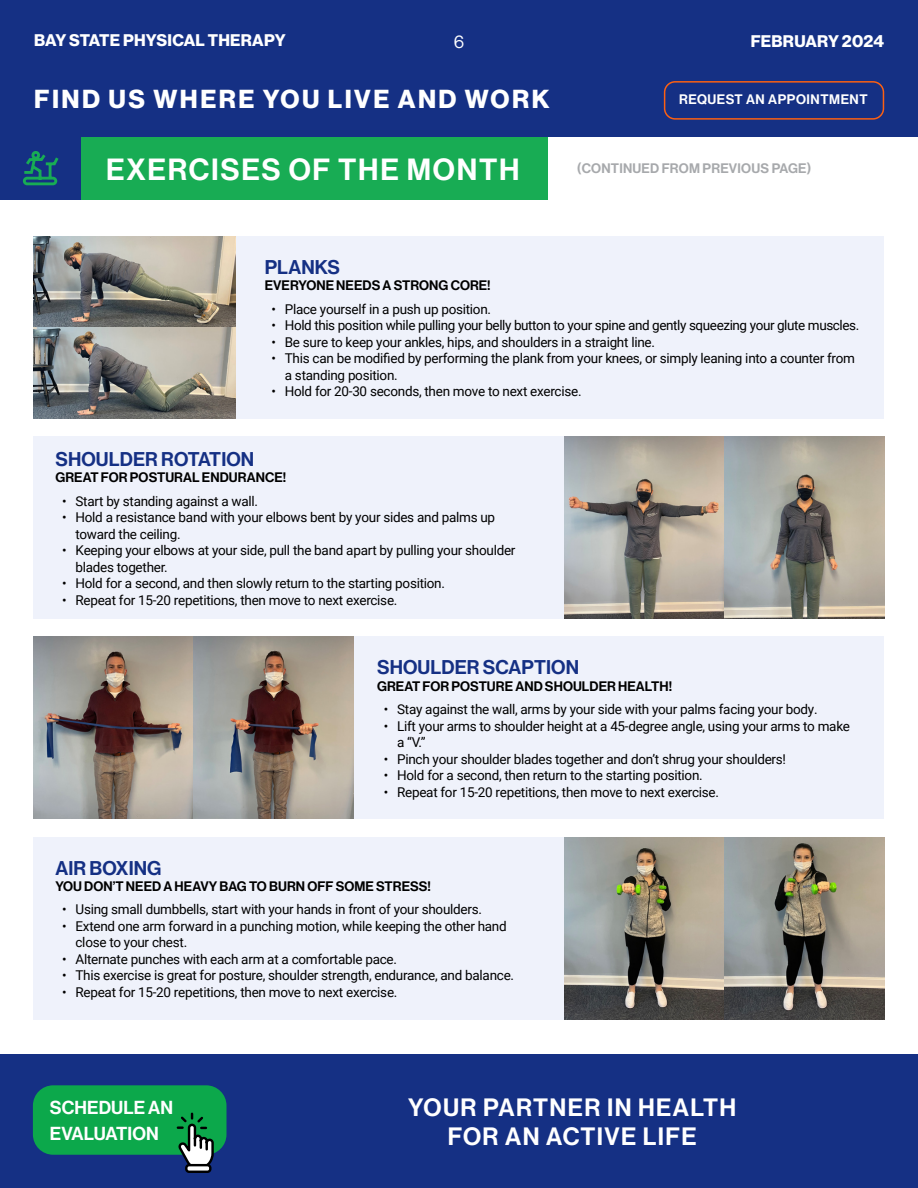
<style>
.page{position:relative;width:918px;height:1188px;background:#fff}
.page>*{position:absolute;margin:0;border:0;box-sizing:border-box;transform-origin:0 0}
.Title_2{font:30px "N Haas Grotesk DS Pro 65 Md";letter-spacing:.055em;color:#fff}
.t1{font:25.5px "N Haas Grotesk DS Pro 75 Bd";letter-spacing:.095em;color:#fff}
.t2{font:24.6px/28.3px "N Haas Grotesk DS Pro 65 Md";letter-spacing:.055em;color:#fff;text-align:center}
.Body{font:19.5px "N Haas Grotesk DS Pro 65 Md";letter-spacing:.005em;color:#153084}
.t3{font:18.45px/26px "N Haas Grotesk DS Pro 65 Md";letter-spacing:.005em;color:#fff}
.t4{font:18px "N Haas Grotesk DS Pro 55 Rg";color:#fff}
.t5{font:16.5px "N Haas Grotesk DS Pro 75 Bd";letter-spacing:.015em;color:#fff}
.t6{font:13.5px/16.5px "Roboto";letter-spacing:-.02em;color:#000}
.Body-2{font:13.5px "N Haas Grotesk DS Pro 65 Md";letter-spacing:.005em;color:#000}
.Body-3{font:13.5px "N Haas Grotesk DS Pro 65 Md";letter-spacing:.015em;color:#a7a9ac}
.t7{font:13.5px "N Haas Grotesk DS Pro 65 Md";letter-spacing:.04em;color:#fff}
</style>
<div class="page">
<div style="left:0;top:0;width:918px;height:137px;background:#153084"></div>
<div style="left:664px;top:81px;width:220px;height:39px;border:2px solid #fc6012;border-radius:10px"></div>
<div style="left:0;top:1054px;width:918px;height:134px;background:#153084"></div>
<div style="left:33px;top:1085px;width:193px;height:70px;background:#0ca84b;border-radius:20px"></div>
<svg style="left:176px;top:1114px;width:39px;height:50px"></svg>
<div style="left:186px;top:1165px;width:24px;height:7px;background:#fff;border-radius:3px"></div>
<div style="left:185px;top:1164px;width:27px;height:9px;border:2px solid #000;border-radius:3px"></div>
<div style="left:0;top:137px;width:81px;height:62px;background:#153084"></div>
<div style="left:81px;top:137px;width:467px;height:62px;background:#18ac54"></div>
<svg style="left:23px;top:151px;width:36px;height:35px"></svg>
<div style="left:34px;top:236px;width:850px;height:182px;background:#eff2fb"></div>
<div style="left:34px;top:436px;width:850px;height:183px;background:#eff2fb"></div>
<div style="left:34px;top:637px;width:850px;height:182px;background:#eff2fb"></div>
<div style="left:34px;top:837px;width:850px;height:182px;background:#eff2fb"></div>
<img style="left:565px;top:436px;width:160px;height:183px">
<img style="left:34px;top:637px;width:159px;height:182px">
<img style="left:34px;top:236px;width:201px;height:91px">
<img style="left:34px;top:327px;width:201px;height:91px">
<img style="left:565px;top:837px;width:160px;height:182px">
<svg style="left:725px;top:436px;width:159px;height:183px;background:#a09e94"></svg>
<svg style="left:193px;top:637px;width:160px;height:182px;background:#978d84"></svg>
<svg style="left:725px;top:837px;width:159px;height:182px;background:#89857a"></svg>
<p class="t5" style="left:34px;top:31px;width:253px">BAY STATE PHYSICAL THERAPY</p>
<h3 class="t4" style="left:454px;top:31px;width:12px">6</h3>
<p class="t5" style="left:751px;top:31px;width:135px">FEBRUARY 2024</p>
<h2 class="t1" style="left:34px;top:84px;width:517px">FIND US WHERE YOU LIVE AND WORK</h2>
<p class="t7" style="left:679px;top:92px;width:190px">REQUEST AN APPOINTMENT</p>
<p class="Title_2" style="left:106px;top:152px;width:415px">EXERCISES OF THE MONTH</p>
<p class="Body-3" style="left:577px;top:161px;width:236px">(CONTINUED FROM PREVIOUS PAGE)</p>
<p class="Body" style="left:265px;top:256px;width:77px">PLANKS</p>
<p class="Body-2" style="left:265px;top:278px;width:227px">EVERYONE NEEDS A STRONG CORE!</p>
<p class="t6" style="left:271px;top:300px;width:221px">• Place yourself in a push up position.</p>
<p class="t6" style="left:271px;top:316px;width:589px">• Hold this position while pulling your belly button to your spine and gently squeezing your glute muscles.</p>
<p class="t6" style="left:271px;top:333px;width:385px">• Be sure to keep your ankles, hips, and shoulders in a straight line.</p>
<p class="t6" style="left:285px;top:349px;width:572px;text-indent:-14px">• This can be modified by performing the plank from your knees, or simply leaning into a counter from a standing position.</p>
<p class="t6" style="left:271px;top:382px;width:312px">• Hold for 20-30 seconds, then move to next exercise.</p>
<p class="Body" style="left:55px;top:448px;width:200px">SHOULDER ROTATION</p>
<p class="Body-2" style="left:55px;top:470px;width:232px">GREAT FOR POSTURAL ENDURANCE!</p>
<p class="t6" style="left:62px;top:492px;width:198px">• Start by standing against a wall.</p>
<p class="t6" style="left:76px;top:508px;width:421px;text-indent:-14px">• Hold a resistance band with your elbows bent by your sides and palms up toward the ceiling.</p>
<p class="t6" style="left:76px;top:541px;width:441px;text-indent:-14px">• Keeping your elbows at your side, pull the band apart by pulling your shoulder blades together.</p>
<p class="t6" style="left:62px;top:574px;width:384px">• Hold for a second, and then slowly return to the starting position.</p>
<p class="t6" style="left:62px;top:591px;width:337px">• Repeat for 15-20 repetitions, then move to next exercise.</p>
<p class="Body" style="left:377px;top:656px;width:204px">SHOULDER SCAPTION</p>
<p class="Body-2" style="left:377px;top:678px;width:297px">GREAT FOR POSTURE AND SHOULDER HEALTH!</p>
<p class="t6" style="left:384px;top:700px;width:435px">• Stay against the wall, arms by your side with your palms facing your body.</p>
<p class="t6" style="left:397px;top:717px;width:454px;text-indent:-14px">• Lift your arms to shoulder height at a 45-degree angle, using your arms to make a “V.”</p>
<p class="t6" style="left:384px;top:750px;width:404px">• Pinch your shoulder blades together and don’t shrug your shoulders!</p>
<p class="t6" style="left:384px;top:766px;width:321px">• Hold for a second, then return to the starting position.</p>
<p class="t6" style="left:384px;top:783px;width:337px">• Repeat for 15-20 repetitions, then move to next exercise.</p>
<p class="Body" style="left:55px;top:856px;width:108px">AIR BOXING</p>
<p class="Body-2" style="left:55px;top:878px;width:377px">YOU DON’T NEED A HEAVY BAG TO BURN OFF SOME STRESS!</p>
<p class="t6" style="left:62px;top:901px;width:421px">• Using small dumbbells, start with your hands in front of your shoulders.</p>
<p class="t6" style="left:76px;top:917px;width:433px;text-indent:-14px">• Extend one arm forward in a punching motion, while keeping the other hand close to your chest.</p>
<p class="t6" style="left:62px;top:950px;width:337px">• Alternate punches with each arm at a comfortable pace.</p>
<p class="t6" style="left:62px;top:967px;width:454px">• This exercise is great for posture, shoulder strength, endurance, and balance.</p>
<p class="t6" style="left:62px;top:983px;width:337px">• Repeat for 15-20 repetitions, then move to next exercise.</p>
<h3 class="t3" style="left:50px;top:1095px;width:125px">SCHEDULE AN<br>EVALUATION</h3>
<h3 class="t2" style="left:408px;top:1094px;width:330px">YOUR PARTNER IN HEALTH<br>FOR AN ACTIVE LIFE</h3>
</div>
